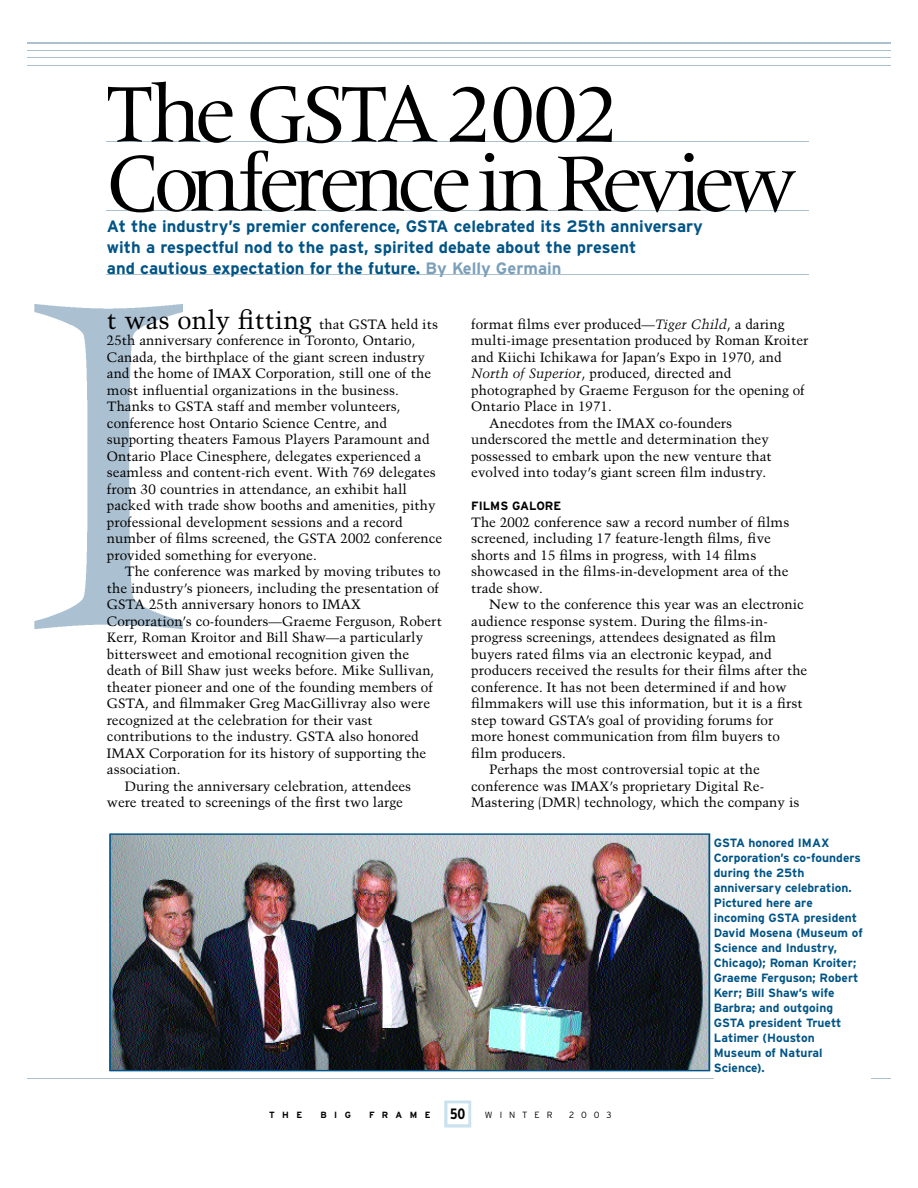
<style>
.page{position:relative;width:918px;height:1188px;background:#fff}
.page>*{position:absolute;margin:0;border:0;box-sizing:border-box;transform-origin:0 0}
.t1{font:85.5px/69.2px "Latin 725 BT";letter-spacing:-.06em;color:#000}
.t2{font:25.5px "Trump Mediaeval";color:#000}
.t3{font:700 16.5px/21px "Interstate";color:#005485}
.t4{font:700 condensed 15px "Interstate";color:#000}
.t5{font:13.5px/16.5px "Trump Mediaeval";color:#000}
.t6{font:700 12px/15px "Interstate";color:#005485}
.t7{font:700 12px "Interstate";color:#000}
.t8{font:700 9px "Interstate";letter-spacing:.815em;color:#000}
.t9{font:300 9px "Interstate";letter-spacing:.775em;color:#000}
.s1{color:#7b9fb9}
.s2{font-size:13.5px}
.s3{font-style:italic}
</style>
<div class="page">
<img style="left:34px;top:305px;width:148px;height:323px">
<hr style="left:27px;top:58px;width:864px;height:1px;background:#abc0d1">
<hr style="left:27px;top:65px;width:864px;height:1px;background:#abc0d1">
<hr style="left:27px;top:42px;width:864px;height:2px;background:#abc0d1">
<hr style="left:27px;top:50px;width:864px;height:1px;background:#abc0d1">
<svg style="left:444px;top:1101px;width:27px;height:27px"></svg>
<hr style="left:27px;top:1079px;width:864px;height:1px;background:#abc0d1">
<hr style="left:107px;top:274px;width:702px;height:1px;background:#abc0d1">
<hr style="left:107px;top:141px;width:702px;height:1px;background:#abc0d1">
<hr style="left:107px;top:210px;width:702px;height:1px;background:#abc0d1">
<img style="left:109px;top:833px;width:601px;height:238px">
<h1 class="t1" style="left:107px;top:85px;width:691px">The GSTA 2002<br>ConferenceinReview</h1>
<p class="t3" style="left:107px;top:217px;width:598px">At the industry’s premier conference, GSTA celebrated its 25th anniversary with a respectful nod to the past, spirited debate about the present<br>and cautious expectation for the future. <span class="s1">By Kelly Germain</span></p>
<h2 class="t2" style="left:107px;top:309px;width:333px">t was only fitting <span class="s2">that GSTA held its</span></h2>
<p class="t5" style="left:107px;top:333px;width:337px">25th anniversary conference in Toronto, Ontario, Canada, the birthplace of the giant screen industry and the home of IMAX Corporation, still one of the most influential organizations in the business.<br>Thanks to GSTA staff and member volunteers, conference host Ontario Science Centre, and supporting theaters Famous Players Paramount and Ontario Place Cinesphere, delegates experienced a seamless and content-rich event. With 769 delegates from 30 countries in attendance, an exhibit hall packed with trade show booths and amenities, pithy professional development sessions and a record number of films screened, the GSTA 2002 conference provided something for everyone.</p>
<p class="t5" style="left:125px;top:564px;width:317px">The conference was marked by moving tributes to</p>
<p class="t5" style="left:107px;top:581px;width:334px">the industry’s pioneers, including the presentation of</p>
<p class="t5" style="left:107px;top:597px;width:255px">GSTA 25th anniversary honors to IMAX</p>
<p class="t5" style="left:107px;top:614px;width:337px">Corporation’s co-founders—Graeme Ferguson, Robert</p>
<p class="t5" style="left:107px;top:630px;width:318px">Kerr, Roman Kroitor and Bill Shaw—a particularly</p>
<p class="t5" style="left:107px;top:647px;width:304px">bittersweet and emotional recognition given the</p>
<p class="t5" style="left:107px;top:663px;width:329px">death of Bill Shaw just weeks before. Mike Sullivan,</p>
<p class="t5" style="left:107px;top:680px;width:328px">theater pioneer and one of the founding members of</p>
<p class="t5" style="left:107px;top:696px;width:325px">GSTA, and filmmaker Greg MacGillivray also were</p>
<p class="t5" style="left:107px;top:713px;width:267px">recognized at the celebration for their vast</p>
<p class="t5" style="left:107px;top:729px;width:313px">contributions to the industry. GSTA also honored</p>
<p class="t5" style="left:107px;top:746px;width:321px">IMAX Corporation for its history of supporting the</p>
<p class="t5" style="left:107px;top:762px;width:75px">association.</p>
<p class="t5" style="left:125px;top:779px;width:288px">During the anniversary celebration, attendees</p>
<p class="t5" style="left:107px;top:795px;width:298px">were treated to screenings of the first two large</p>
<p class="t5" style="left:471px;top:317px;width:315px">format films ever produced—<span class="s3">Tiger Child</span>, a daring</p>
<p class="t5" style="left:471px;top:333px;width:339px">multi-image presentation produced by Roman Kroiter</p>
<p class="t5" style="left:471px;top:350px;width:312px">and Kiichi Ichikawa for Japan’s Expo in 1970, and</p>
<p class="t5" style="left:471px;top:366px;width:262px"><span class="s3">North of Superior</span>, produced, directed and</p>
<p class="t5" style="left:471px;top:383px;width:335px">photographed by Graeme Ferguson for the opening of</p>
<p class="t5" style="left:471px;top:399px;width:142px">Ontario Place in 1971.</p>
<p class="t5" style="left:489px;top:416px;width:244px">Anecdotes from the IMAX co-founders</p>
<p class="t5" style="left:471px;top:432px;width:299px">underscored the mettle and determination they</p>
<p class="t5" style="left:471px;top:449px;width:302px">possessed to embark upon the new venture that</p>
<p class="t5" style="left:471px;top:465px;width:296px">evolved into today’s giant screen film industry.</p>
<p class="t7" style="left:471px;top:501px;width:92px">FILMS GALORE</p>
<p class="t5" style="left:471px;top:515px;width:320px">The 2002 conference saw a record number of films screened, including 17 feature-length films, five shorts and 15 films in progress, with 14 films showcased in the films-in-development area of the trade show.</p>
<p class="t5" style="left:489px;top:597px;width:316px">New to the conference this year was an electronic</p>
<p class="t5" style="left:471px;top:614px;width:298px">audience response system. During the films-in-</p>
<p class="t5" style="left:471px;top:630px;width:306px">progress screenings, attendees designated as film</p>
<p class="t5" style="left:471px;top:647px;width:302px">buyers rated films via an electronic keypad, and</p>
<p class="t5" style="left:471px;top:663px;width:338px">producers received the results for their films after the</p>
<p class="t5" style="left:471px;top:680px;width:317px">conference. It has not been determined if and how</p>
<p class="t5" style="left:471px;top:696px;width:333px">filmmakers will use this information, but it is a first</p>
<p class="t5" style="left:471px;top:713px;width:304px">step toward GSTA’s goal of providing forums for</p>
<p class="t5" style="left:471px;top:729px;width:310px">more honest communication from film buyers to</p>
<p class="t5" style="left:471px;top:746px;width:96px">film producers.</p>
<p class="t5" style="left:489px;top:762px;width:272px">Perhaps the most controversial topic at the</p>
<p class="t5" style="left:471px;top:779px;width:294px">conference was IMAX’s proprietary Digital Re-</p>
<p class="t5" style="left:471px;top:795px;width:330px">Mastering (DMR) technology, which the company is</p>
<p class="t6" style="left:714px;top:836px;width:151px">GSTA honored IMAX<br>Corporation’s co-founders during the 25th anniversary celebration.<br>Pictured here are incoming GSTA president<br>David Mosena (Museum of<br>Science and Industry,<br>Chicago); Roman Kroiter;<br>Graeme Ferguson; Robert<br>Kerr; Bill Shaw’s wife<br>Barbra; and outgoing<br>GSTA president Truett<br>Latimer (Houston<br>Museum of Natural<br>Science).</p>
<p class="t8" style="left:269px;top:1111px;width:35px">THE</p>
<p class="t8" style="left:320px;top:1111px;width:32px">BIG</p>
<p class="t8" style="left:369px;top:1111px;width:63px">FRA M E</p>
<p class="t4" style="left:450px;top:1107px;width:17px">50</p>
<p class="t9" style="left:485px;top:1111px;width:69px">WINTER</p>
<p class="t9" style="left:569px;top:1111px;width:44px">20 03</p>
</div>
